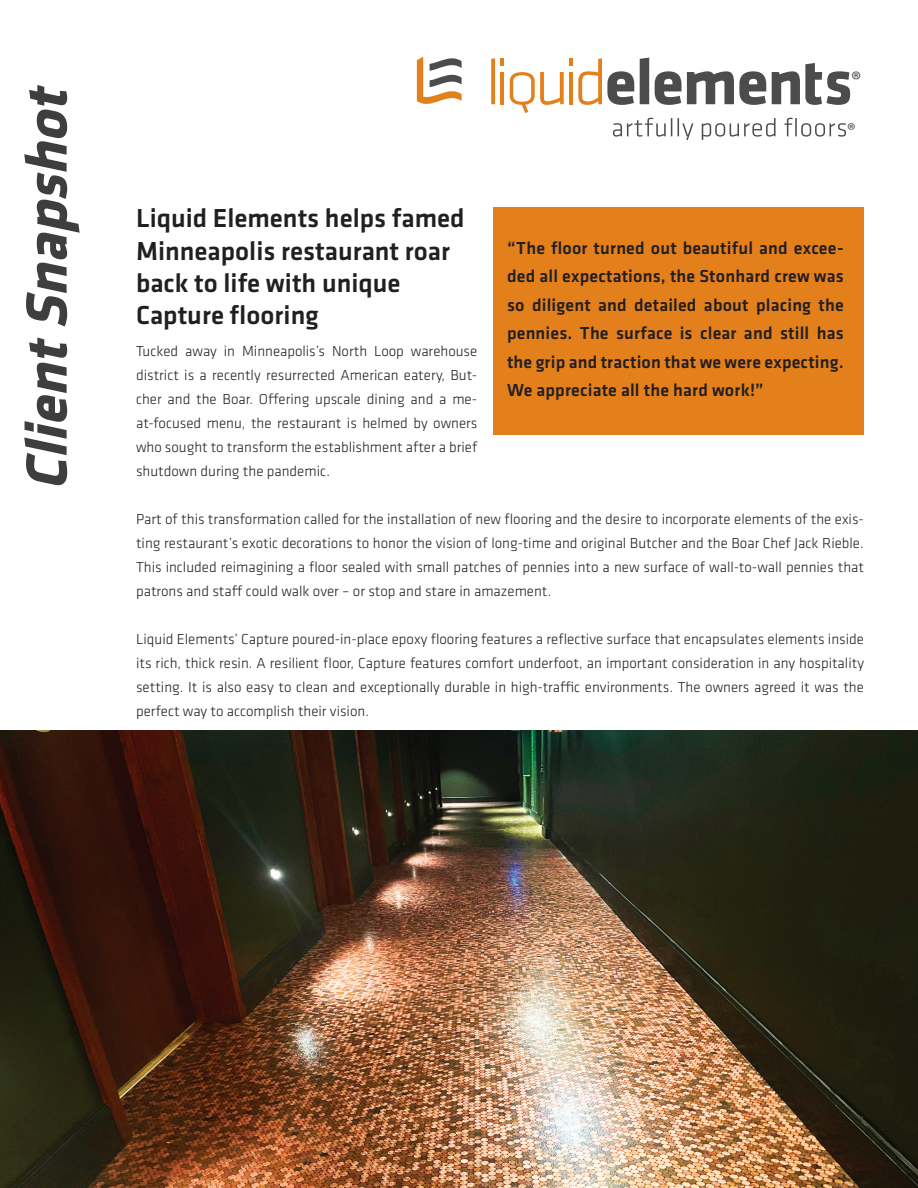
<style>
.page{position:relative;width:918px;height:1188px;background:#fff}
.page>*{position:absolute;margin:0;border:0;box-sizing:border-box;transform-origin:0 0}
.t1{font:italic 700 60px "Klavika";color:#3e3e3f}
.t2{font:500 27px/32.4px "Klavika";color:#231f20}
.t3{font:24.15px "Myriad Pro";color:#4b4c4d}
.t4{font:20.4px "Myriad Pro";color:#4b4c4d}
.t5{font:500 18px/28.5px "Klavika";letter-spacing:.01em;color:#231f20;text-align:justify}
.t6{font:300 15px/24px "Klavika";color:#231f20;text-align:justify}
</style>
<div class="page">
<svg style="left:491px;top:58px;width:13px;height:46px"></svg>
<svg style="left:510px;top:58px;width:340px;height:82px"></svg>
<svg style="left:417px;top:56px;width:45px;height:48px"></svg>
<div style="left:494px;top:207px;width:370px;height:227px;background:#e4801b"></div>
<img style="left:0;top:731px;width:918px;height:457px">
<h1 class="t1" style="left:3px;top:490px;width:419px;rotate:-90deg">ClientSnapshot</h1>
<h3 class="t3" style="left:851px;top:65px;width:12px">®</h3>
<h3 class="t4" style="left:847px;top:117px;width:10px">®</h3>
<h2 class="t2" style="left:136px;top:201px;width:330px">Liquid Elements helps famed<br>Minneapolis restaurant roar back to life with unique<br>Capture flooring</h2>
<p class="t6" style="left:136px;top:339px;width:343px">Tucked away in Minneapolis’s North Loop warehouse district is a recently resurrected American eatery, But&shy;cher and the Boar. Offering upscale dining and a me&shy;at-focused menu, the restaurant is helmed by owners who sought to transform the establishment after a brief shutdown during the pandemic.</p>
<p class="t6" style="left:136px;top:507px;width:729px">Part of this transformation called for the installation of new flooring and the desire to incorporate elements of the exis&shy;ting restaurant’s exotic decorations to honor the vision of long-time and original Butcher and the Boar Chef Jack Rieble.<br>This included reimagining a floor sealed with small patches of pennies into a new surface of wall-to-wall pennies that patrons and staff could walk over – or stop and stare in amazement.</p>
<p class="t6" style="left:136px;top:627px;width:729px">Liquid Elements’ Capture poured-in-place epoxy flooring features a reflective surface that encapsulates elements inside its rich, thick resin. A resilient floor, Capture features comfort underfoot, an important consideration in any hospitality setting. It is also easy to clean and exceptionally durable in high-traffic environments. The owners agreed it was the perfect way to accomplish their vision.</p>
<p class="t5" style="left:507px;top:233px;width:338px">“The floor turned out beautiful and excee&shy;ded all expectations, the Stonhard crew was so diligent and detailed about placing the pennies. The surface is clear and still has the grip and traction that we were expecting.<br>We appreciate all the hard work!”</p>
</div>
